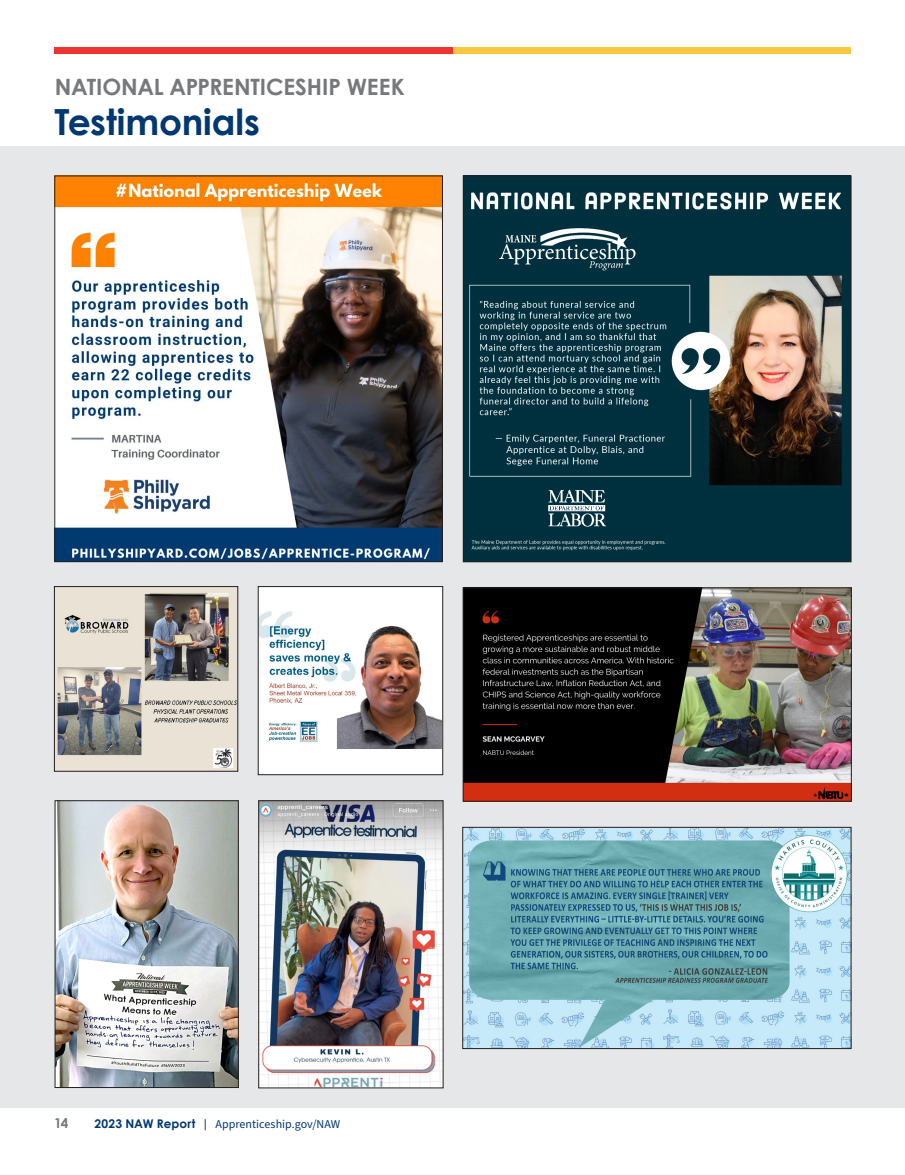
<style>
.page{position:relative;width:905px;height:1175px;background:#fff}
.page>*{position:absolute;margin:0;border:0;box-sizing:border-box;transform-origin:0 0}
.t1{font:700 36px "Century Gothic";letter-spacing:-.005em;color:#013871}
.t2{font:700 22.5px "Century Gothic";letter-spacing:-.01em;color:#76787b}
.t3{font:700 13.5px "Century Gothic";color:#76787b}
.t4{font:12px "Source Sans Pro";color:#013871}
.s1{font-family:"Century Gothic";font-weight:700}
</style>
<div class="page">
<div style="left:450px;top:47px;width:400px;height:7px;background:#fac740"></div>
<div style="left:54px;top:47px;width:398px;height:7px;background:#ee3433"></div>
<div style="left:0;top:146px;width:904px;height:961px;background:#e6e7e9"></div>
<img style="left:56px;top:178px;width:385px;height:382px">
<div style="left:54px;top:176px;width:389px;height:386px;border:1px solid #231f20"></div>
<img style="left:465px;top:177px;width:384px;height:383px">
<div style="left:463px;top:175px;width:388px;height:387px;border:1px solid #231f20"></div>
<img style="left:57px;top:802px;width:180px;height:283px">
<div style="left:55px;top:800px;width:184px;height:287px;border:1px solid #231f20"></div>
<img style="left:56px;top:588px;width:180px;height:181px">
<div style="left:54px;top:586px;width:184px;height:185px;border:1px solid #231f20"></div>
<img style="left:465px;top:589px;width:384px;height:210px">
<div style="left:463px;top:587px;width:388px;height:214px;border:1px solid #231f20"></div>
<img style="left:464px;top:829px;width:385px;height:218px">
<div style="left:462px;top:827px;width:389px;height:222px;border:1px solid #231f20"></div>
<div style="left:258px;top:586px;width:184px;height:188px;background:#fff"></div>
<img style="left:260px;top:611px;width:181px;height:137px">
<div style="left:258px;top:586px;width:185px;height:189px;border:1px solid #231f20"></div>
<img style="left:260px;top:802px;width:181px;height:284px">
<div style="left:258px;top:800px;width:185px;height:288px;border:1px solid #231f20"></div>
<h1 class="t2" style="left:55px;top:69px;width:351px">NATIONAL APPRENTICESHIP WEEK</h1>
<h2 class="t1" style="left:54px;top:95px;width:207px">Testimonials</h2>
<p class="t3" style="left:54px;top:1112px;width:16px">14</p>
<p class="t4" style="left:94px;top:1116px;width:247px"><span class="s1">2023 NAW Report |</span> Apprenticeship.gov/NAW</p>
</div>
